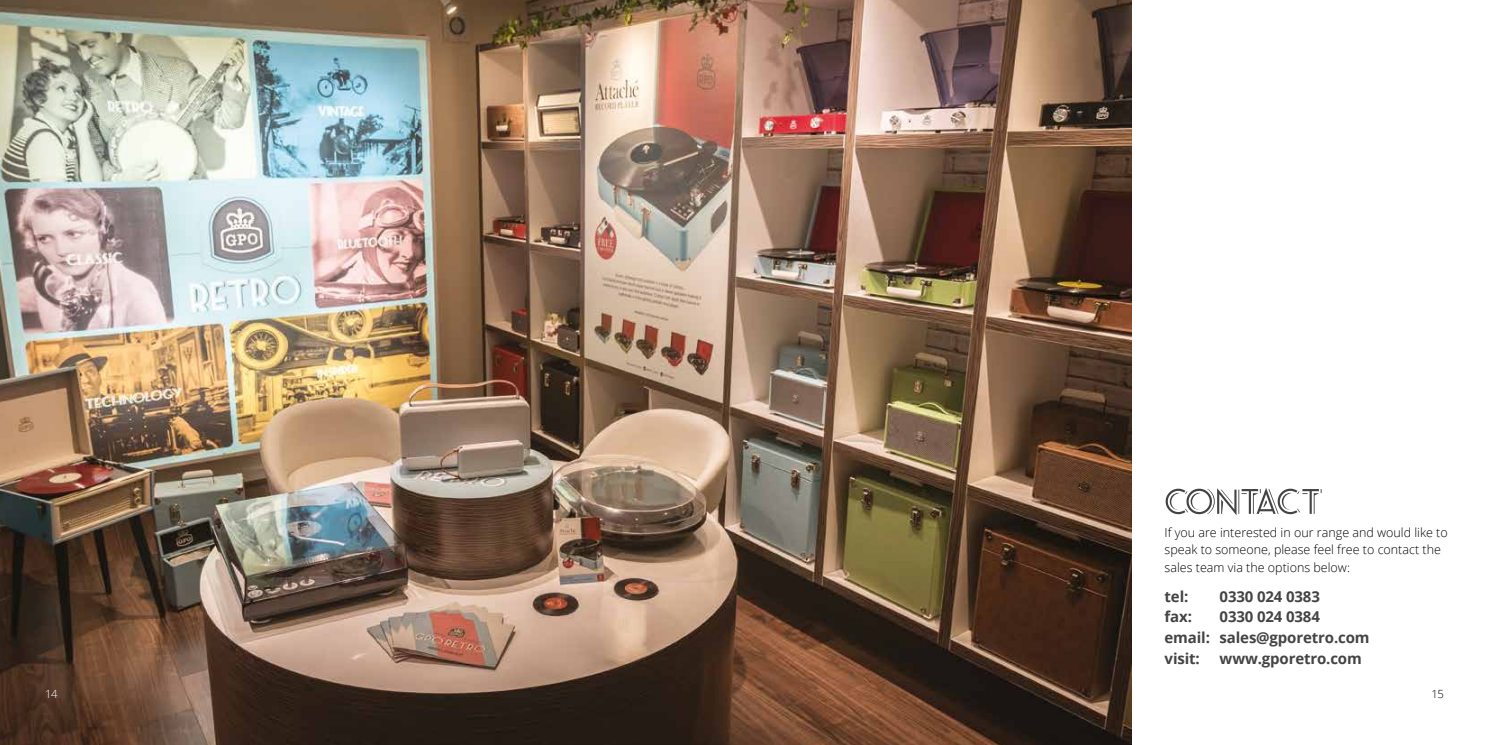
<style>
.page{position:relative;width:1489px;height:745px;background:#fff}
.page>*{position:absolute;margin:0;border:0;box-sizing:border-box;transform-origin:0 0}
.t1{font:700 15px/20.6px "Open Sans";letter-spacing:-.01em;color:#454444}
.t2{font:300 12.5px/17.5px "Open Sans";color:#000}
.t3{font:300 11.25px "Open Sans";color:#fff}
.t4{font:300 11.25px "Open Sans";color:#000}
</style>
<div class="page">
<img style="left:0;top:0;width:1131px;height:744px">
<svg style="left:1165px;top:488px;width:156px;height:27px"></svg>
<p class="t2" style="left:1164px;top:522px;width:285px">If you are interested in our range and would like to speak to someone, please feel free to contact the sales team via the options below:</p>
<p class="t1" style="left:1164px;top:585px;width:25px">tel:</p>
<p class="t1" style="left:1219px;top:585px;width:102px">0330 024 0383</p>
<p class="t1" style="left:1164px;top:605px;width:29px">fax:</p>
<p class="t1" style="left:1164px;top:605px;width:206px;text-indent:55px">0330 024 0384<br>email: sales@gporetro.com visit:</p>
<p class="t1" style="left:1219px;top:647px;width:144px">www.gporetro.com</p>
<p class="t3" style="left:45px;top:685px;width:14px">14</p>
<p class="t4" style="left:1431px;top:685px;width:14px">15</p>
</div>
